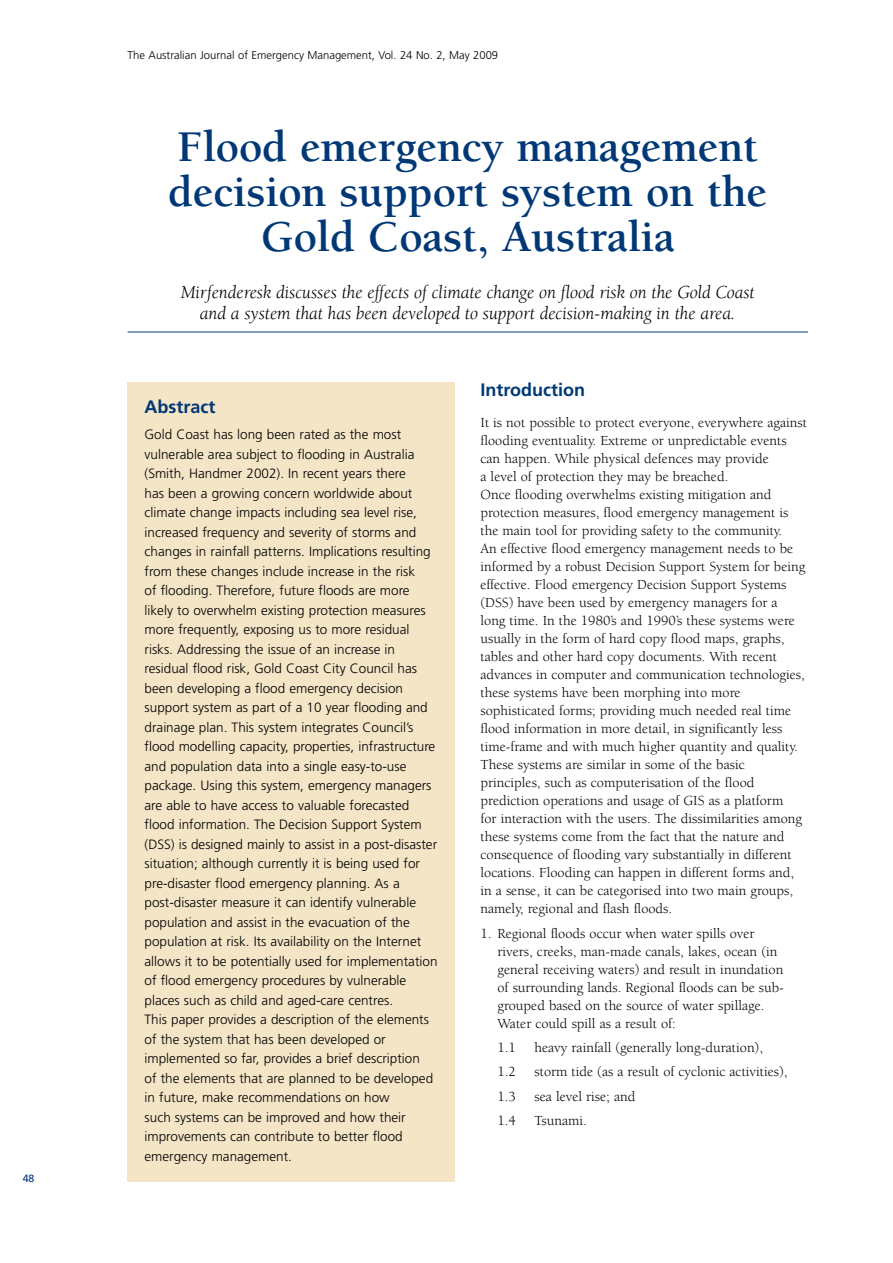
<style>
.page{position:relative;width:893px;height:1263px;background:#fff}
.page>*{position:absolute;margin:0;border:0;box-sizing:border-box;transform-origin:0 0}
.t1{font:700 45px/45px "Berkeley";letter-spacing:-.005em;color:#003876;text-align:center}
.t2{font:italic 18.75px/21px "Berkeley";letter-spacing:-.005em;color:#000;text-align:center}
.t3{font:700 18px "Frutiger";color:#003876}
.t4{font:14.25px/18px "Berkeley";color:#000}
.t5{font:300 13.5px/19.5px "Frutiger";color:#000}
.t6{font:300 11.25px "Frutiger";color:#000}
.t7{font:10.5px "Frutiger";color:#003876}
</style>
<div class="page">
<div style="left:128px;top:383px;width:327px;height:799px;background:#f5e5c7"></div>
<hr style="left:128px;top:332px;width:680px;height:1px;background:#003876">
<p class="t7" style="left:23px;top:1172px;width:13px">48</p>
<p class="t6" style="left:128px;top:49px;width:372px">The Australian Journal of Emergency Management, Vol. 24 No. 2, May 2009</p>
<h1 class="t1" style="left:168px;top:125px;width:601px">Flood emergency management decision support system on the<br>Gold Coast, Australia</h1>
<h2 class="t2" style="left:181px;top:282px;width:576px">Mirfenderesk discusses the effects of climate change on flood risk on the Gold Coast and a system that has been developed to support decision-making in the area.</h2>
<p class="t3" style="left:145px;top:396px;width:72px">Abstract</p>
<p class="t5" style="left:145px;top:425px;width:294px">Gold Coast has long been rated as the most vulnerable area subject to flooding in Australia (Smith, Handmer 2002). In recent years there<br>has been a growing concern worldwide about climate change impacts including sea level rise, increased frequency and severity of storms and changes in rainfall patterns. Implications resulting from these changes include increase in the risk<br>of flooding. Therefore, future floods are more likely to overwhelm existing protection measures more frequently, exposing us to more residual risks. Addressing the issue of an increase in residual flood risk, Gold Coast City Council has been developing a flood emergency decision support system as part of a 10 year flooding and drainage plan. This system integrates Council’s flood modelling capacity, properties, infrastructure and population data into a single easy-to-use package. Using this system, emergency managers are able to have access to valuable forecasted flood information. The Decision Support System (DSS) is designed mainly to assist in a post-disaster situation; although currently it is being used for pre-disaster flood emergency planning. As a post-disaster measure it can identify vulnerable population and assist in the evacuation of the population at risk. Its availability on the Internet allows it to be potentially used for implementation of flood emergency procedures by vulnerable places such as child and aged-care centres.<br>This paper provides a description of the elements of the system that has been developed or implemented so far, provides a brief description<br>of the elements that are planned to be developed in future, make recommendations on how<br>such systems can be improved and how their improvements can contribute to better flood emergency management.</p>
<p class="t3" style="left:480px;top:379px;width:106px">Introduction</p>
<p class="t4" style="left:480px;top:414px;width:328px">It is not possible to protect everyone, everywhere against flooding eventuality. Extreme or unpredictable events can happen. While physical defences may provide<br>a level of protection they may be breached.<br>Once flooding overwhelms existing mitigation and protection measures, flood emergency management is the main tool for providing safety to the community.<br>An effective flood emergency management needs to be informed by a robust Decision Support System for being effective. Flood emergency Decision Support Systems (DSS) have been used by emergency managers for a<br>long time. In the 1980’s and 1990’s these systems were usually in the form of hard copy flood maps, graphs, tables and other hard copy documents. With recent advances in computer and communication technologies, these systems have been morphing into more sophisticated forms; providing much needed real time flood information in more detail, in significantly less time-frame and with much higher quantity and quality.<br>These systems are similar in some of the basic principles, such as computerisation of the flood prediction operations and usage of GIS as a platform<br>for interaction with the users. The dissimilarities among these systems come from the fact that the nature and consequence of flooding vary substantially in different locations. Flooding can happen in different forms and, in a sense, it can be categorised into two main groups, namely, regional and flash floods.</p>
<p class="t4" style="left:497px;top:924px;width:288px;text-indent:-17px">1. Regional floods occur when water spills over rivers, creeks, man-made canals, lakes, ocean (in general receiving waters) and result in inundation of surrounding lands. Regional floods can be sub&shy;grouped based on the source of water spillage.<br>Water could spill as a result of:</p>
<p class="t4" style="left:497px;top:1039px;width:20px">1.1</p>
<p class="t4" style="left:534px;top:1039px;width:230px">heavy rainfall (generally long-duration),</p>
<p class="t4" style="left:498px;top:1063px;width:20px">1.2</p>
<p class="t4" style="left:534px;top:1063px;width:255px">storm tide (as a result of cyclonic activities),</p>
<p class="t4" style="left:498px;top:1087px;width:20px">1.3</p>
<p class="t4" style="left:535px;top:1087px;width:102px">sea level rise; and</p>
<p class="t4" style="left:498px;top:1112px;width:20px">1.4</p>
<p class="t4" style="left:535px;top:1112px;width:54px">Tsunami.</p>
</div>
